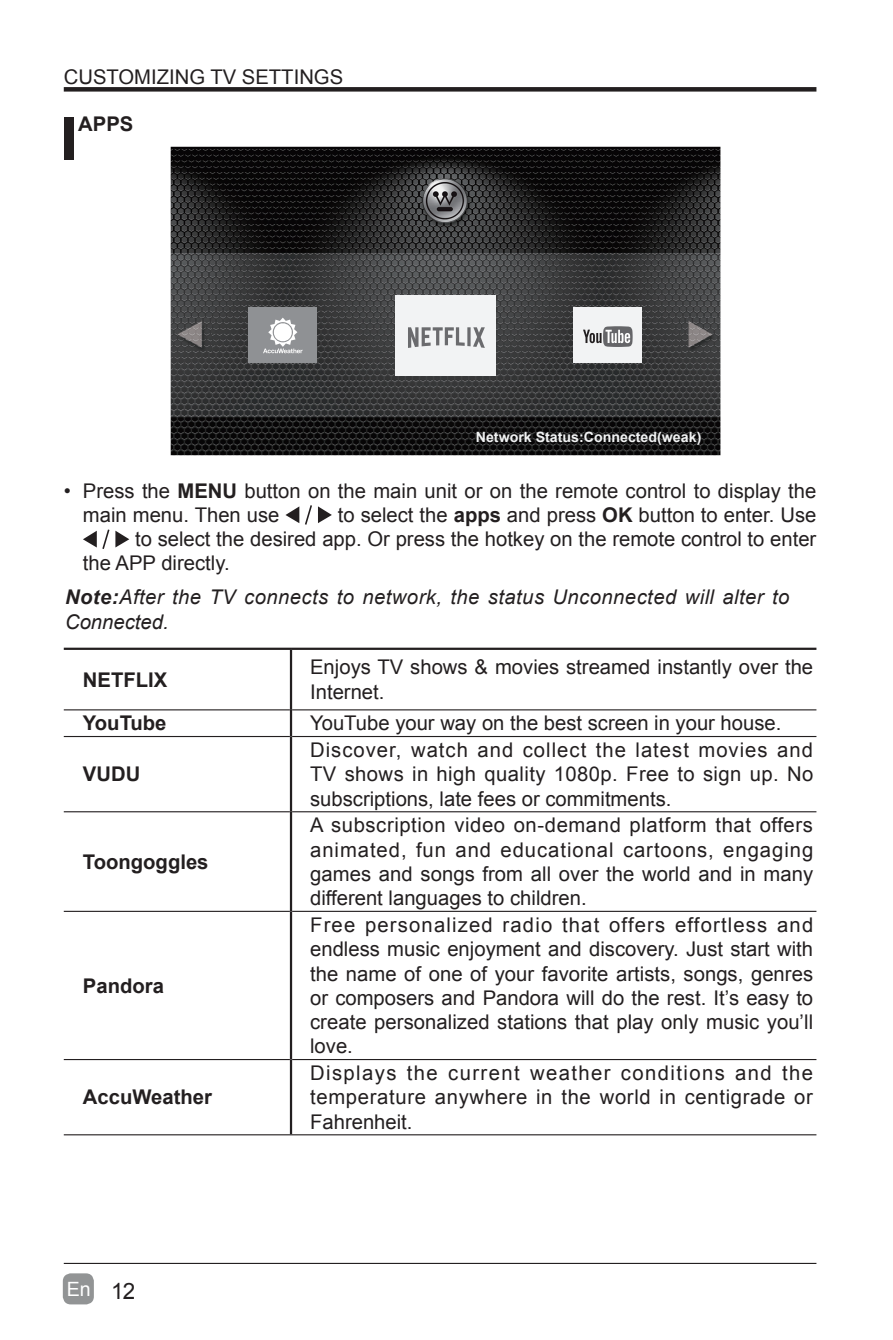
<style>
.page{position:relative;width:893px;height:1340px;background:#fff}
.page>*{position:absolute;margin:0;border:0;box-sizing:border-box;transform-origin:0 0}
.t1{font:20.25px/24.3px "Arial";color:#231f20;text-align:justify}
.t2{font:italic 20.25px/24.3px "Arial";letter-spacing:.02em;color:#231f20}
.t3{font:700 20.25px "Arial";color:#231f20}
.t4{font:19.8px "Arial";color:#fff}
.t5{font:700 14.17px "Arial";color:#f2f3f4}
.s1{font-weight:700}
.s2{font-size:22.5px;color:#231f20}
</style>
<div class="page">
<hr style="left:64px;top:1262px;width:752px;height:1px;background:#231f20">
<div style="left:64px;top:87px;width:752px;height:5px;background:#231f20"></div>
<div style="left:63px;top:1273px;width:31px;height:31px;background:#929495;border-radius:8px"></div>
<div style="left:64px;top:117px;width:9px;height:43px;background:#231f20"></div>
<hr style="left:64px;top:709px;width:226px;height:1px;background:#231f20">
<hr style="left:292px;top:709px;width:524px;height:1px;background:#231f20">
<hr style="left:64px;top:736px;width:226px;height:1px;background:#231f20">
<hr style="left:292px;top:736px;width:524px;height:1px;background:#231f20">
<hr style="left:64px;top:811px;width:226px;height:1px;background:#231f20">
<hr style="left:292px;top:811px;width:524px;height:1px;background:#231f20">
<hr style="left:64px;top:910px;width:226px;height:1px;background:#231f20">
<hr style="left:292px;top:910px;width:524px;height:1px;background:#231f20">
<hr style="left:64px;top:1058px;width:226px;height:2px;background:#231f20">
<hr style="left:292px;top:1058px;width:524px;height:2px;background:#231f20">
<hr style="left:64px;top:1134px;width:227px;height:1px;background:#231f20">
<hr style="left:291px;top:1134px;width:525px;height:1px;background:#231f20">
<hr style="left:64px;top:647px;width:227px;height:3px;background:#231f20">
<hr style="left:291px;top:647px;width:525px;height:3px;background:#231f20">
<hr style="left:290px;top:650px;width:2px;height:60px;background:#231f20">
<hr style="left:290px;top:710px;width:2px;height:26px;background:#231f20">
<hr style="left:290px;top:736px;width:2px;height:75px;background:#231f20">
<hr style="left:290px;top:811px;width:2px;height:100px;background:#231f20">
<hr style="left:290px;top:911px;width:2px;height:148px;background:#231f20">
<hr style="left:290px;top:1059px;width:2px;height:75px;background:#231f20">
<svg style="left:285px;top:505px;width:47px;height:20px"></svg>
<svg style="left:83px;top:529px;width:46px;height:20px"></svg>
<img style="left:171px;top:147px;width:549px;height:308px">
<img style="left:418px;top:174px;width:54px;height:54px">
<img style="left:174px;top:319px;width:37px;height:33px">
<img style="left:681px;top:319px;width:37px;height:33px">
<div style="left:395px;top:295px;width:101px;height:81px;background:#f2f3f4"></div>
<svg style="left:408px;top:327px;width:77px;height:21px"></svg>
<div style="left:249px;top:308px;width:68px;height:55px;background:#8f9194"></div>
<svg style="left:263px;top:317px;width:40px;height:36px"></svg>
<div style="left:573px;top:308px;width:69px;height:55px;background:#f2f3f4"></div>
<svg style="left:583px;top:326px;width:50px;height:21px"></svg>
<p class="t1" style="left:64px;top:65px;width:281px">CUSTOMIZING TV SETTINGS</p>
<p class="t3" style="left:78px;top:111px;width:57px">APPS</p>
<p class="t5" style="left:476px;top:427px;width:227px">Network Status:Connected(weak)</p>
<p class="t1" style="left:83px;top:478px;width:735px;text-indent:-19px">• Press the <span class="s1">MENU</span> button on the main unit or on the remote control to display the main menu. Then use</p>
<p class="t1" style="left:338px;top:503px;width:480px">to select the <span class="s1">apps</span> and press <span class="s1">OK</span> button to enter. Use</p>
<p class="t1" style="left:135px;top:527px;width:683px">to select the desired app. Or press the hotkey on the remote control to enter</p>
<p class="t1" style="left:83px;top:551px;width:148px">the APP directly.</p>
<p class="t2" style="left:65px;top:585px;width:726px"><span class="s1">Note:</span>After the TV connects to network, the status Unconnected will alter to<br>Connected.</p>
<p class="t3" style="left:83px;top:666px;width:86px">NETFLIX</p>
<p class="t1" style="left:310px;top:655px;width:505px">Enjoys TV shows &amp; movies streamed instantly over the<br>Internet.</p>
<p class="t3" style="left:83px;top:710px;width:85px">YouTube</p>
<p class="t1" style="left:310px;top:711px;width:473px">YouTube your way on the best screen in your house.</p>
<p class="t3" style="left:83px;top:761px;width:59px">VUDU</p>
<p class="t1" style="left:310px;top:738px;width:505px">Discover, watch and collect the latest movies and TV shows in high quality 1080p. Free to sign up. No subscriptions, late fees or commitments.</p>
<p class="t3" style="left:83px;top:848px;width:127px">Toongoggles</p>
<p class="t3" style="left:83px;top:972px;width:83px">Pandora</p>
<p class="t3" style="left:83px;top:1083px;width:131px">AccuWeather</p>
<p class="t4" style="left:67px;top:1275px;width:70px">En <span class="s2">12</span></p>
<p class="t1" style="left:310px;top:813px;width:505px">A subscription video on-demand platform that offers animated, fun and educational cartoons, engaging games and songs from all over the world and in many different languages to children.</p>
<p class="t1" style="left:310px;top:912px;width:505px">Free personalized radio that offers effortless and endless music enjoyment and discovery. Just start with the name of one of your favorite artists, songs, genres or composers and Pandora will do the rest. It’s easy to create personalized stations that play only music you’ll love.</p>
<p class="t1" style="left:310px;top:1061px;width:504px">Displays the current weather conditions and the temperature anywhere in the world in centigrade or Fahrenheit.</p>
</div>
